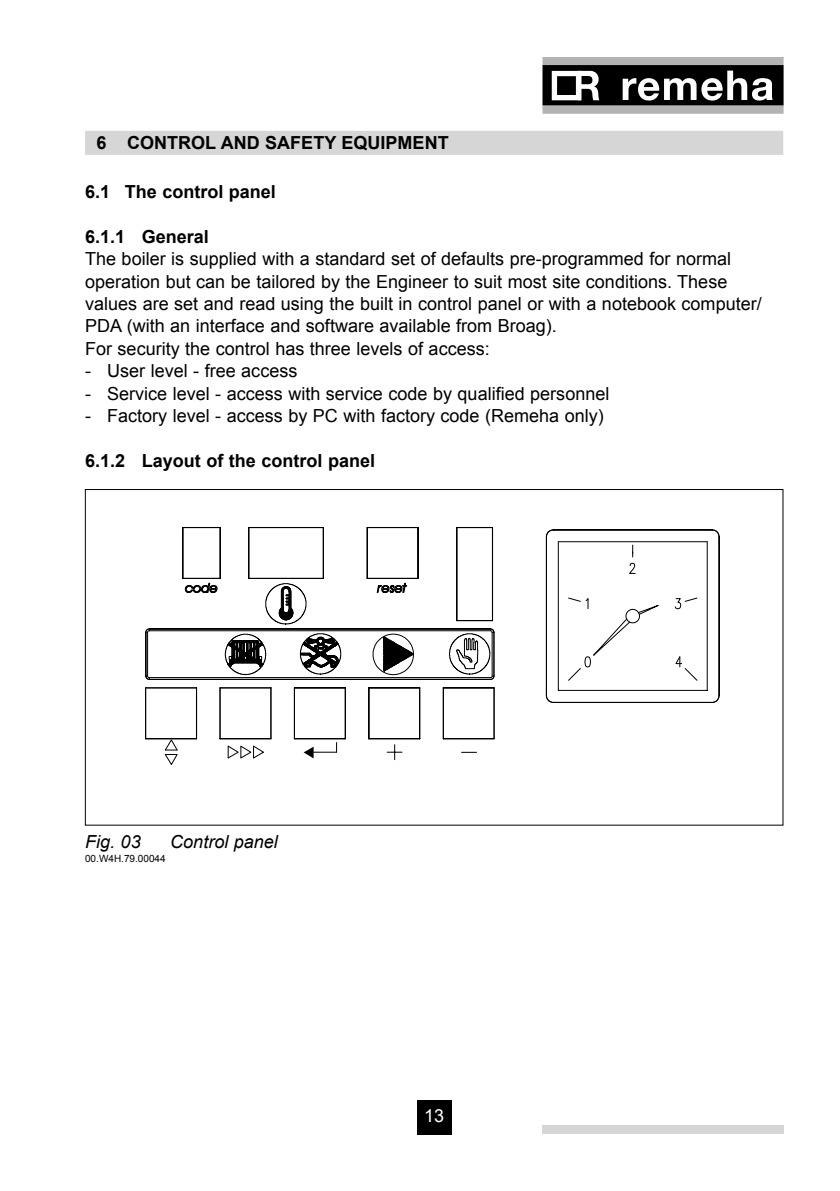
<style>
.page{position:relative;width:840px;height:1191px;background:#fff}
.page>*{position:absolute;margin:0;border:0;box-sizing:border-box;transform-origin:0 0}
.t1{font:18px/22.4px "Arial";color:#000}
.t2{font:700 18px "Arial";color:#000}
.t3{font:italic 18px "Arial";color:#000}
.t4{font:18px "Arial";color:#fff}
.t5{font:10px "Arial";color:#000}
</style>
<div class="page">
<div style="left:541px;top:1125px;width:241px;height:9px;background:#d6d6d6"></div>
<svg style="left:542px;top:57px;width:240px;height:57px"></svg>
<div style="left:417px;top:1100px;width:34px;height:34px;background:#000"></div>
<svg style="left:146px;top:527px;width:574px;height:234px"></svg>
<hr style="left:456px;top:620px;width:36px;height:1px;background:#000">
<hr style="left:456px;top:527px;width:36px;height:1px;background:#000">
<hr style="left:443px;top:738px;width:50px;height:1px;background:#000">
<hr style="left:443px;top:687px;width:51px;height:1px;background:#000">
<hr style="left:149px;top:679px;width:341px;height:1px;background:#000">
<hr style="left:149px;top:677px;width:341px;height:1px;background:#000">
<hr style="left:149px;top:630px;width:341px;height:1px;background:#000">
<hr style="left:149px;top:628px;width:341px;height:1px;background:#000">
<hr style="left:456px;top:527px;width:1px;height:93px;background:#000">
<hr style="left:417px;top:527px;width:1px;height:51px;background:#000">
<hr style="left:366px;top:527px;width:1px;height:51px;background:#000">
<hr style="left:367px;top:527px;width:1px;height:51px;background:#000">
<hr style="left:323px;top:527px;width:1px;height:51px;background:#000">
<hr style="left:220px;top:527px;width:1px;height:51px;background:#000">
<hr style="left:248px;top:527px;width:1px;height:51px;background:#000">
<hr style="left:182px;top:527px;width:1px;height:51px;background:#000">
<hr style="left:145px;top:632px;width:1px;height:44px;background:#000">
<hr style="left:147px;top:632px;width:1px;height:44px;background:#000">
<svg style="left:145px;top:675px;width:5px;height:5px"></svg>
<svg style="left:145px;top:628px;width:5px;height:5px"></svg>
<hr style="left:294px;top:738px;width:51px;height:1px;background:#000">
<hr style="left:294px;top:687px;width:51px;height:1px;background:#000">
<svg style="left:227px;top:745px;width:37px;height:14px"></svg>
<svg style="left:145px;top:687px;width:52px;height:78px"></svg>
<hr style="left:294px;top:688px;width:1px;height:50px;background:#000">
<svg style="left:219px;top:687px;width:52px;height:52px"></svg>
<svg style="left:303px;top:742px;width:34px;height:16px"></svg>
<svg style="left:387px;top:744px;width:15px;height:15px"></svg>
<svg style="left:461px;top:752px;width:15px;height:1px"></svg>
<hr style="left:368px;top:738px;width:51px;height:1px;background:#000">
<hr style="left:368px;top:687px;width:51px;height:1px;background:#000">
<hr style="left:345px;top:688px;width:1px;height:51px;background:#000">
<hr style="left:368px;top:688px;width:1px;height:50px;background:#000">
<hr style="left:419px;top:688px;width:1px;height:51px;background:#000">
<hr style="left:442px;top:688px;width:1px;height:51px;background:#000">
<hr style="left:443px;top:688px;width:1px;height:50px;background:#000">
<hr style="left:249px;top:578px;width:74px;height:1px;background:#000">
<svg style="left:265px;top:583px;width:41px;height:41px"></svg>
<svg style="left:182px;top:578px;width:39px;height:15px"></svg>
<svg style="left:225px;top:633px;width:116px;height:42px"></svg>
<hr style="left:367px;top:578px;width:51px;height:1px;background:#000">
<svg style="left:376px;top:583px;width:30px;height:10px"></svg>
<hr style="left:249px;top:527px;width:74px;height:1px;background:#000">
<svg style="left:183px;top:527px;width:37px;height:1px"></svg>
<hr style="left:367px;top:527px;width:51px;height:1px;background:#000">
<hr style="left:492px;top:527px;width:1px;height:93px;background:#000">
<hr style="left:545px;top:536px;width:1px;height:159px;background:#000">
<hr style="left:546px;top:536px;width:1px;height:159px;background:#000">
<hr style="left:718px;top:536px;width:1px;height:159px;background:#000">
<hr style="left:706px;top:542px;width:1px;height:148px;background:#000">
<hr style="left:557px;top:542px;width:1px;height:148px;background:#000">
<hr style="left:553px;top:702px;width:158px;height:1px;background:#000">
<hr style="left:558px;top:690px;width:148px;height:1px;background:#000">
<svg style="left:493px;top:688px;width:1px;height:51px"></svg>
<svg style="left:545px;top:695px;width:8px;height:8px"></svg>
<svg style="left:711px;top:695px;width:8px;height:8px"></svg>
<hr style="left:558px;top:541px;width:148px;height:1px;background:#000">
<svg style="left:449px;top:628px;width:45px;height:52px"></svg>
<svg style="left:567px;top:544px;width:96px;height:137px"></svg>
<svg style="left:674px;top:597px;width:23px;height:84px"></svg>
<hr style="left:552px;top:529px;width:160px;height:1px;background:#000">
<svg style="left:545px;top:529px;width:8px;height:8px"></svg>
<svg style="left:711px;top:529px;width:8px;height:8px"></svg>
<svg style="left:372px;top:634px;width:42px;height:41px"></svg>
<div style="left:85px;top:131px;width:697px;height:24px;background:#d6d6d6"></div>
<p class="t2" style="left:96px;top:131px;width:353px">6 CONTROL AND SAFETY EQUIPMENT</p>
<p class="t2" style="left:85px;top:180px;width:192px">6.1 The control panel</p>
<p class="t2" style="left:85px;top:225px;width:125px">6.1.1 General</p>
<p class="t1" style="left:85px;top:248px;width:677px">The boiler is supplied with a standard set of defaults pre-programmed for normal operation but can be tailored by the Engineer to suit most site conditions. These values are set and read using the built in control panel or with a notebook computer/ PDA (with an interface and software available from Broag).<br>For security the control has three levels of access:</p>
<p class="t1" style="left:85px;top:360px;width:214px">- User level - free access</p>
<p class="t1" style="left:85px;top:382px;width:525px">- Service level - access with service code by qualified personnel</p>
<p class="t1" style="left:85px;top:405px;width:520px">- Factory level - access by PC with factory code (Remeha only)</p>
<p class="t2" style="left:85px;top:448px;width:291px">6.1.2 Layout of the control panel</p>
<p class="t3" style="left:85px;top:829px;width:57px">Fig. 03</p>
<p class="t3" style="left:170px;top:829px;width:109px">Control panel</p>
<p class="t5" style="left:85px;top:852px;width:82px">00.W4H.79.00044</p>
<p class="t4" style="left:424px;top:1104px;width:22px">13</p>
</div>
